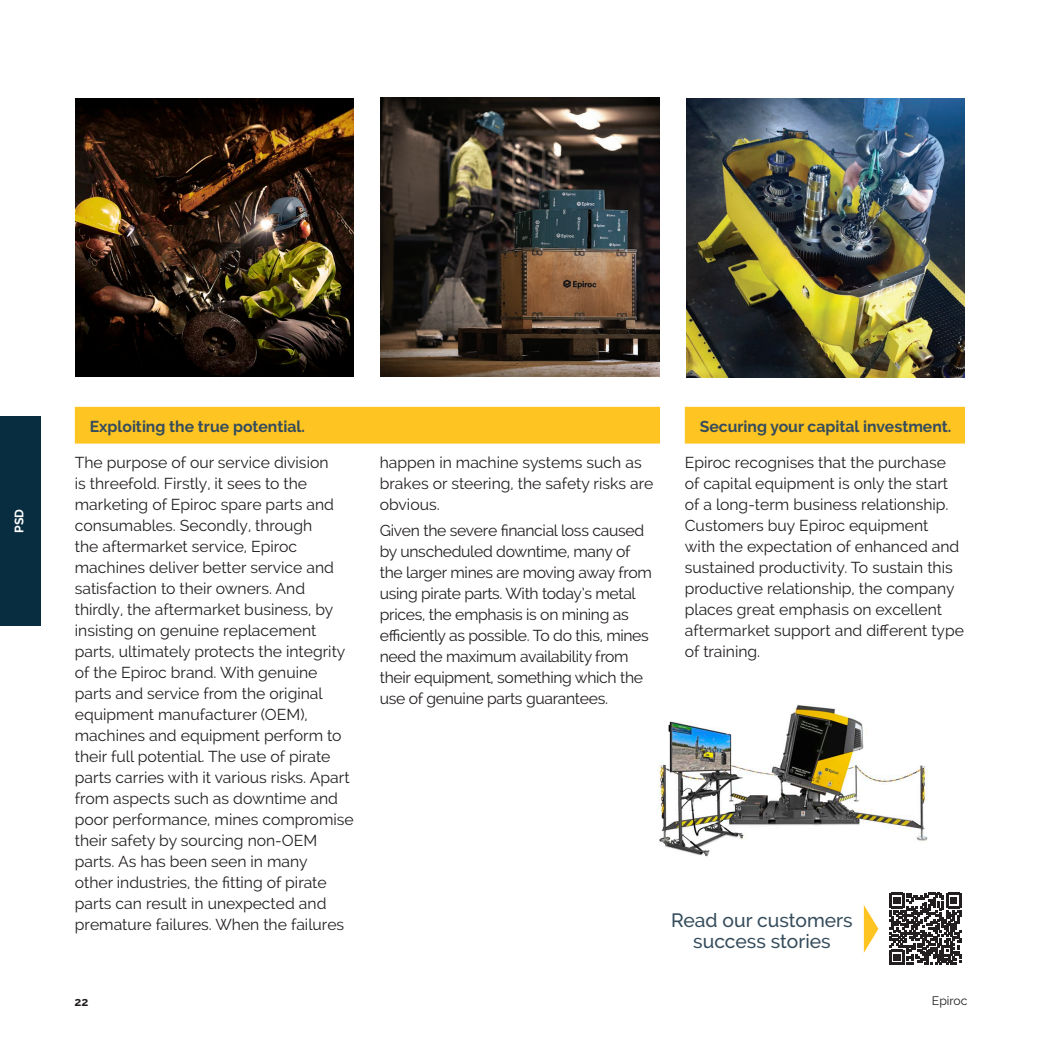
<style>
.page{position:relative;width:1042px;height:1042px;background:#fff}
.page>*{position:absolute;margin:0;border:0;box-sizing:border-box;transform-origin:0 0}
.t1{font:500 19.25px/21px "Raleway";color:#354c5c;text-align:center}
.t2{font:15.75px/21px "Raleway";color:#231f20}
.t3{font:15.75px/21px "Raleway";letter-spacing:-.02em;color:#231f20}
._6{font:700 15.75px "Raleway";color:#354c5c}
.t4{font:12.25px "Raleway";color:#231f20}
.side{font:700 12.25px "Raleway";color:#fff}
.t5{font:700 12.25px "Raleway";color:#231f20}
</style>
<div class="page">
<div style="left:75px;top:407px;width:585px;height:36px;background:#fec422"></div>
<div style="left:685px;top:407px;width:280px;height:36px;background:#fec422"></div>
<img style="left:75px;top:99px;width:279px;height:277px">
<img style="left:380px;top:98px;width:279px;height:278px">
<img style="left:686px;top:99px;width:279px;height:278px">
<svg style="left:889px;top:893px;width:72px;height:72px"></svg>
<svg style="left:864px;top:905px;width:14px;height:48px"></svg>
<div style="left:0;top:416px;width:40px;height:209px;background:#082c40"></div>
<img style="left:658px;top:705px;width:270px;height:152px">
<p class="side" style="left:12px;top:533px;width:25px;rotate:-90deg">PSD</p>
<p class="_6" style="left:90px;top:417px;width:217px">Exploiting the true potential.</p>
<p class="t2" style="left:75px;top:451px;width:280px">The purpose of our service division<br>is threefold. Firstly, it sees to the marketing of Epiroc spare parts and consumables. Secondly, through<br>the aftermarket service, Epiroc machines deliver better service and satisfaction to their owners. And thirdly, the aftermarket business, by insisting on genuine replacement parts, ultimately protects the integrity of the Epiroc brand. With genuine parts and service from the original equipment manufacturer (OEM), machines and equipment perform to their full potential. The use of pirate parts carries with it various risks. Apart from aspects such as downtime and poor performance, mines compromise their safety by sourcing non-OEM parts. As has been seen in many<br>other industries, the fitting of pirate parts can result in unexpected and premature failures. When the failures</p>
<p class="t2" style="left:380px;top:451px;width:275px">happen in machine systems such as brakes or steering, the safety risks are obvious.</p>
<p class="t3" style="left:380px;top:519px;width:273px">Given the severe financial loss caused by unscheduled downtime, many of the larger mines are moving away from using pirate parts. With today’s metal prices, the emphasis is on mining as efficiently as possible. To do this, mines need the maximum availability from their equipment, something which the use of genuine parts guarantees.</p>
<p class="_6" style="left:700px;top:417px;width:253px">Securing your capital investment.</p>
<p class="t2" style="left:685px;top:451px;width:281px">Epiroc recognises that the purchase of capital equipment is only the start of a long-term business relationship.<br>Customers buy Epiroc equipment<br>with the expectation of enhanced and sustained productivity. To sustain this productive relationship, the company places great emphasis on excellent aftermarket support and different type of training.</p>
<p class="t1" style="left:671px;top:910px;width:183px">Read our customers success stories</p>
<p class="t5" style="left:74px;top:994px;width:15px">22</p>
<p class="t4" style="left:932px;top:993px;width:37px">Epiroc</p>
</div>
